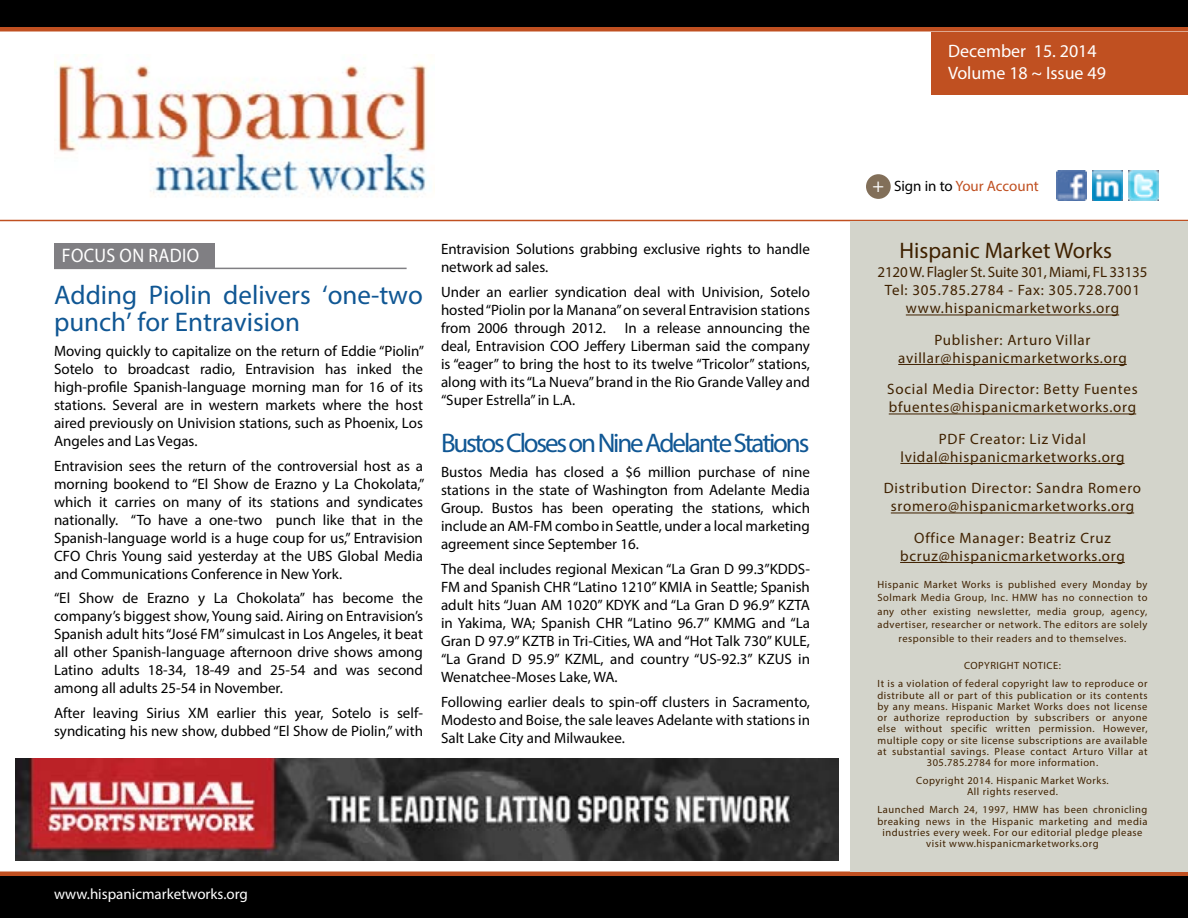
<style>
.page{position:relative;width:1188px;height:918px;background:#fff}
.page>*{position:absolute;margin:0;border:0;box-sizing:border-box;transform-origin:0 0}
.t1{font:27px/27px "Myriad Pro";color:#105794}
.t2{font:27px "Myriad Pro";letter-spacing:-.08em;color:#105794}
.t3{font:22.5px "Myriad Pro";color:#3f2100}
.t4{font:19.65px "Myriad Pro";letter-spacing:.02em;color:#fff;scale:.92 1}
.t5{font:18px/21.6px "Myriad Pro";color:#fff}
.t6{font:15px/18px "Myriad Pro";color:#000;text-align:justify}
.t7{font:15px/18px "Myriad Pro";letter-spacing:.05em;color:#3f2100;text-align:center}
.t8{font:15px "Myriad Pro";color:#fff}
.t9{font:15px "Myriad Pro";color:#c05021}
.t10{font:10.5px/11.2px "Myriad Pro";letter-spacing:.05em;color:#3f2100;text-align:center}
.s1{font-size:19.5px;color:#fff}
.s2{color:#000}
</style>
<div class="page">
<div style="left:0;top:874px;width:1188px;height:44px;background:#000"></div>
<hr style="left:0;top:872px;width:1188px;height:4px;background:#c05021">
<div style="left:0;top:27px;width:1188px;height:5px;background:#c05021"></div>
<div style="left:932px;top:32px;width:256px;height:62px;background:#c05021"></div>
<img style="left:1057px;top:170px;width:30px;height:30px">
<img style="left:1129px;top:170px;width:30px;height:30px">
<img style="left:1093px;top:170px;width:30px;height:30px">
<div style="left:866px;top:174px;width:25px;height:25px;background:#826f59;border-radius:50%"></div>
<div style="left:0;top:0;width:1188px;height:27px;background:#000"></div>
<hr style="left:0;top:220px;width:1188px;height:1px;background:#c05021">
<img style="left:54px;top:54px;width:381px;height:144px">
<div style="left:850px;top:221px;width:338px;height:651px;background:#d3d4cb"></div>
<hr style="left:906px;top:315px;width:213px;height:1px;background:#3f2100">
<hr style="left:898px;top:364px;width:229px;height:1px;background:#3f2100">
<hr style="left:889px;top:414px;width:247px;height:1px;background:#3f2100">
<hr style="left:900px;top:463px;width:225px;height:1px;background:#3f2100">
<hr style="left:891px;top:513px;width:243px;height:1px;background:#3f2100">
<hr style="left:900px;top:562px;width:225px;height:1px;background:#3f2100">
<div style="left:54px;top:243px;width:160px;height:25px;background:#807f83"></div>
<hr style="left:54px;top:268px;width:353px;height:1px;background:#807f83">
<img style="left:15px;top:759px;width:824px;height:101px">
<h3 class="t4" style="left:62px;top:243px;width:151px">FOCUS ON RADIO</h3>
<h1 class="t1" style="left:54px;top:281px;width:370px">Adding Piolin delivers ‘one-two punch’ for Entravision</h1>
<p class="t6" style="left:54px;top:342px;width:372px">Moving quickly to capitalize on the return of Eddie “Piolin” Sotelo to broadcast radio, Entravision has inked the high-profile Spanish-language morning man for 16 of its stations. Several are in western markets where the host aired previously on Univision stations, such as Phoenix, Los Angeles and Las Vegas.</p>
<p class="t6" style="left:54px;top:456px;width:372px">Entravision sees the return of the controversial host as a morning bookend to “El Show de Erazno y La Chokolata,” which it carries on many of its stations and syndicates nationally. “To have a one-two punch like that in the Spanish-language world is a huge coup for us,” Entravision CFO Chris Young said yesterday at the UBS Global Media and Communications Conference in New York.</p>
<p class="t6" style="left:54px;top:589px;width:371px">“El Show de Erazno y La Chokolata” has become the company’s biggest show, Young said. Airing on Entravision’s Spanish adult hits “José FM” simulcast in Los Angeles, it beat all other Spanish-language afternoon drive shows among Latino adults 18-34, 18-49 and 25-54 and was second among all adults 25-54 in November.</p>
<p class="t6" style="left:54px;top:704px;width:371px">After leaving Sirius XM earlier this year, Sotelo is self&shy;syndicating his new show, dubbed “El Show de Piolin,” with</p>
<p class="t6" style="left:441px;top:240px;width:370px">Entravision Solutions grabbing exclusive rights to handle network ad sales.</p>
<p class="t6" style="left:441px;top:283px;width:370px">Under an earlier syndication deal with Univision, Sotelo hosted “Piolin por la Manana” on several Entravision stations from 2006 through 2012.</p>
<p class="t6" style="left:441px;top:319px;width:371px;text-indent:184px">In a release announcing the deal, Entravision COO Jeffery Liberman said the company is “eager” to bring the host to its twelve “Tricolor” stations, along with its “La Nueva” brand in the Rio Grande Valley and “Super Estrella” in L.A.</p>
<h1 class="t2" style="left:441px;top:427px;width:370px">Bustos Closes on Nine Adelante Stations</h1>
<p class="t6" style="left:441px;top:463px;width:371px">Bustos Media has closed a $6 million purchase of nine stations in the state of Washington from Adelante Media Group. Bustos has been operating the stations, which include an AM-FM combo in Seattle, under a local marketing agreement since September 16.</p>
<p class="t6" style="left:441px;top:559px;width:371px">The deal includes regional Mexican “La Gran D 99.3”KDDS-FM and Spanish CHR “Latino 1210” KMIA in Seattle; Spanish adult hits “Juan AM 1020” KDYK and “La Gran D 96.9” KZTA in Yakima, WA; Spanish CHR “Latino 96.7” KMMG and “La Gran D 97.9” KZTB in Tri-Cities, WA and “Hot Talk 730” KULE, “La Grand D 95.9” KZML, and country “US-92.3” KZUS in Wenatchee-Moses Lake, WA.</p>
<p class="t6" style="left:441px;top:692px;width:371px">Following earlier deals to spin-off clusters in Sacramento, Modesto and Boise, the sale leaves Adelante with stations in Salt Lake City and Milwaukee.</p>
<p class="t8" style="left:54px;top:884px;width:195px">www.hispanicmarketworks.org</p>
<p class="t5" style="left:948px;top:40px;width:159px">December 15. 2014<br>Volume 18 ~ Issue 49</p>
<p class="t9" style="left:872px;top:177px;width:168px"><span class="s1">+</span> <span class="s2">Sign in to</span> Your Account</p>
<h2 class="t3" style="left:899px;top:237px;width:214px">Hispanic Market Works</h2>
<p class="t7" style="left:878px;top:263px;width:271px">2120 W. Flagler St. Suite 301, Miami, FL 33135<br>Tel: 305.785.2784 - Fax: 305.728.7001 www.hispanicmarketworks.org</p>
<p class="t7" style="left:898px;top:331px;width:230px">Publisher: Arturo Villar avillar@hispanicmarketworks.org</p>
<p class="t7" style="left:887px;top:380px;width:252px;text-align:left">Social Media Director: Betty Fuentes bfuentes@hispanicmarketworks.org</p>
<p class="t7" style="left:900px;top:430px;width:226px">PDF Creator: Liz Vidal lvidal@hispanicmarketworks.org</p>
<p class="t7" style="left:884px;top:479px;width:259px">Distribution Director: Sandra Romero sromero@hispanicmarketworks.org</p>
<p class="t7" style="left:900px;top:529px;width:226px">Office Manager: Beatriz Cruz bcruz@hispanicmarketworks.org</p>
<p class="t10" style="left:878px;top:578px;width:272px;line-height:13.5px">Hispanic Market Works is published every Monday by Solmark Media Group, Inc. HMW has no connection to any other existing newsletter, media group, agency, advertiser, researcher or network. The editors are solely responsible to their readers and to themselves.</p>
<p class="t10" style="left:877px;top:657px;width:272px;line-height:18px">COPYRIGHT NOTICE:<br>It is a violation of federal copyright law to reproduce or</p>
<p class="t10" style="left:877px;top:689px;width:272px">distribute all or part of this publication or its contents by any means. Hispanic Market Works does not license or authorize reproduction by subscribers or anyone else without specific written permission. However, multiple copy or site license subscriptions are available at substantial savings. Please contact Arturo Villar at 305.785.2784 for more information.</p>
<p class="t10" style="left:916px;top:775px;width:194px">Copyright 2014. Hispanic Market Works.<br>All rights reserved.</p>
<p class="t10" style="left:877px;top:804px;width:272px">Launched March 24, 1997, HMW has been chronicling breaking news in the Hispanic marketing and media industries every week. For our editorial pledge please visit www.hispanicmarketworks.org</p>
</div>
